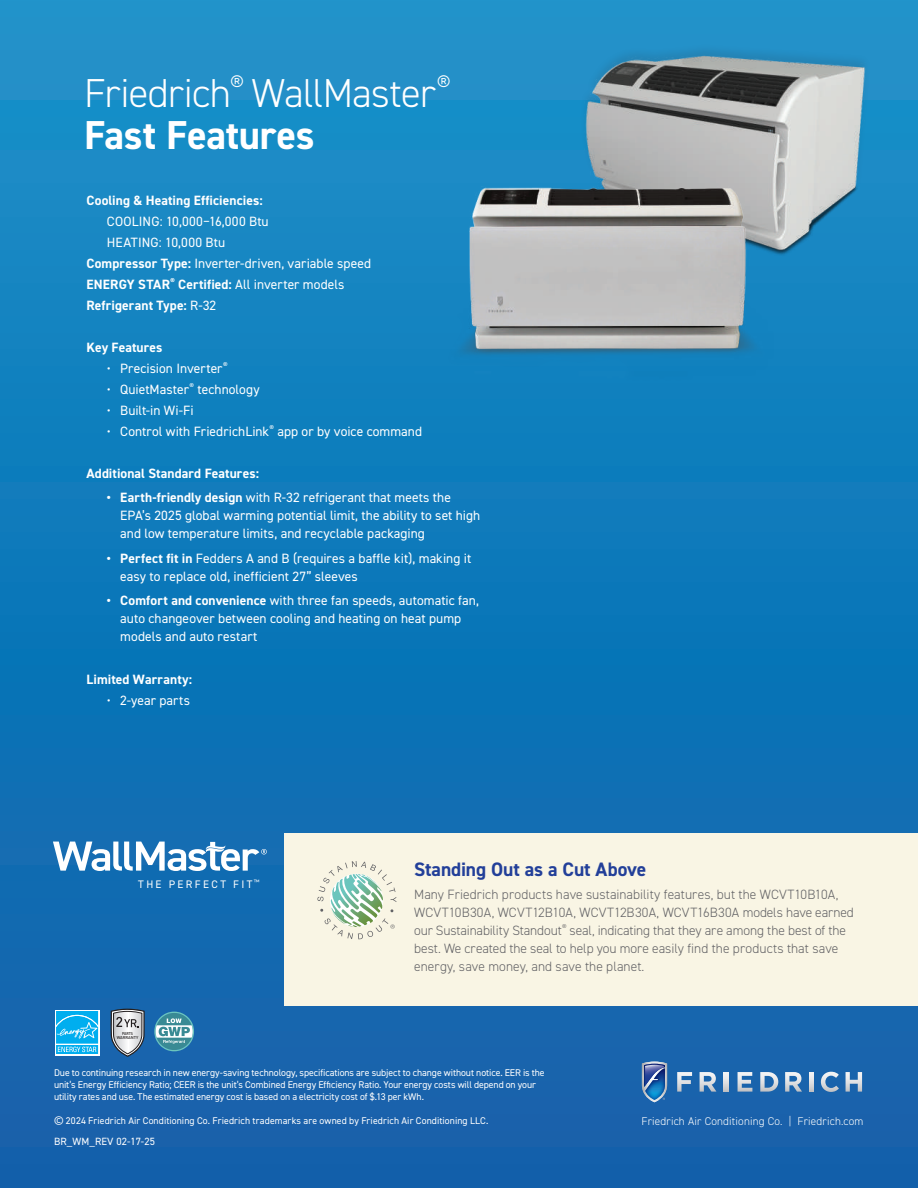
<style>
.page{position:relative;width:918px;height:1188px;background:#fff}
.page>*{position:absolute;margin:0;border:0;box-sizing:border-box;transform-origin:0 0}
.t1{font:300 40.5px/42px "DIN2014";letter-spacing:-.02em;color:#fff}
.t2{font:700 19.5px "DIN2014";letter-spacing:-.005em;color:#223f99}
.t3{font:13.5px/18px "DIN2014";color:#fff}
.t4{font:300 13.5px/18px "DIN2014";color:#636366}
.t5{font:700 13.5px "DIN2014";letter-spacing:.01em;color:#fff}
.t6{font:13.5px "DIN2014";letter-spacing:.02em;color:#fff}
.t7{font:300 11.25px "DIN2014";letter-spacing:.015em;color:#fff}
.t8{font:10.95px "DIN2014";letter-spacing:.22em;color:#fff}
.t9{font:10.5px "DIN2014";letter-spacing:.01em;color:#fff}
.t10{font:9.75px/12px "DIN2014";color:#fff}
.t11{font:500 4.2px/4.2px "DIN";color:#231f20;text-align:center;scale:.9 1}
.s1{font-weight:700}
.s2{font-weight:400}
</style>
<div class="page">
<div style="left:0;top:0;width:918px;height:1188px;background:linear-gradient(to bottom,#1792ca,#0f5ea9)"></div>
<svg style="left:677px;top:1072px;width:15px;height:20px"></svg>
<svg style="left:700px;top:1072px;width:16px;height:20px"></svg>
<svg style="left:724px;top:1072px;width:4px;height:20px"></svg>
<svg style="left:738px;top:1072px;width:14px;height:20px"></svg>
<svg style="left:760px;top:1072px;width:18px;height:20px"></svg>
<svg style="left:785px;top:1072px;width:17px;height:20px"></svg>
<svg style="left:810px;top:1072px;width:4px;height:20px"></svg>
<svg style="left:821px;top:1072px;width:18px;height:20px"></svg>
<svg style="left:846px;top:1072px;width:16px;height:20px"></svg>
<svg style="left:642px;top:1062px;width:25px;height:40px"></svg>
<svg style="left:110px;top:1009px;width:35px;height:48px"></svg>
<div style="left:55px;top:1010px;width:44px;height:35px;background:#fff"></div>
<svg style="left:55px;top:1011px;width:44px;height:44px;background:#3ac0f2"></svg>
<svg style="left:53px;top:842px;width:214px;height:29px"></svg>
<img style="left:533px;top:11px;width:364px;height:263px">
<img style="left:430px;top:147px;width:356px;height:245px">
<div style="left:284px;top:833px;width:634px;height:172px;background:#f9f5e4"></div>
<svg style="left:317px;top:861px;width:79px;height:78px"></svg>
<svg style="left:154px;top:1012px;width:40px;height:39px;background:#60a0b4"></svg>
<h1 class="t1" style="left:84px;top:72px;width:368px">Friedrich<sup>®</sup> WallMaster<sup>®<br></sup><span class="s1">Fast Features</span></h1>
<p class="t5" style="left:86px;top:191px;width:178px">Cooling &amp; Heating Efficiencies:</p>
<p class="t6" style="left:107px;top:213px;width:163px">COOLING: 10,000–16,000 Btu</p>
<p class="t3" style="left:107px;top:233px;width:120px">HEATING: 10,000 Btu</p>
<p class="t3" style="left:86px;top:254px;width:286px"><span class="s1">Compressor Type:</span> Inverter-driven, variable speed</p>
<p class="t5" style="left:86px;top:275px;width:260px">ENERGY STAR<sup>®</sup> Certified: <span class="s2">All inverter models</span></p>
<p class="t5" style="left:86px;top:296px;width:131px">Refrigerant Type: <span class="s2">R-32</span></p>
<p class="t5" style="left:86px;top:338px;width:78px">Key Features</p>
<p class="t3" style="left:107px;top:359px;width:122px">• Precision Inverter<sup>®</sup></p>
<p class="t3" style="left:107px;top:380px;width:154px">• QuietMaster<sup>®</sup> technology</p>
<p class="t3" style="left:107px;top:401px;width:88px">• Built-in Wi-Fi</p>
<p class="t3" style="left:107px;top:422px;width:317px">• Control with FriedrichLink<sup>®</sup> app or by voice command</p>
<p class="t5" style="left:86px;top:464px;width:174px">Additional Standard Features:</p>
<p class="t3" style="left:120px;top:488px;width:362px;text-indent:-14px"><span class="s1">• Earth-friendly design</span> with R-32 refrigerant that meets the<br>EPA’s 2025 global warming potential limit, the ability to set high and low temperature limits, and recyclable packaging</p>
<p class="t3" style="left:120px;top:549px;width:353px;text-indent:-14px"><span class="s1">• Perfect fit in</span> Fedders A and B (requires a baffle kit), making it easy to replace old, inefficient 27” sleeves</p>
<p class="t3" style="left:120px;top:592px;width:360px;text-indent:-14px"><span class="s1">• Comfort and convenience</span> with three fan speeds, automatic fan, auto changeover between cooling and heating on heat pump models and auto restart</p>
<p class="t5" style="left:86px;top:671px;width:107px">Limited Warranty:</p>
<p class="t3" style="left:107px;top:691px;width:85px">• 2-year parts</p>
<p class="t8" style="left:138px;top:877px;width:123px">THE PERFECT FIT<sup>™</sup></p>
<p class="t11" style="left:117px;top:1031px;width:26px">PARTS<br>WARRANTY</p>
<h2 class="t2" style="left:414px;top:857px;width:234px">Standing Out as a Cut Above</h2>
<p class="t4" style="left:414px;top:885px;width:441px">Many Friedrich products have sustainability features, but the WCVT10B10A, WCVT10B30A, WCVT12B10A, WCVT12B30A, WCVT16B30A models have earned our Sustainability Standout<sup>®</sup> seal, indicating that they are among the best of the best. We created the seal to help you more easily find the products that save energy, save money, and save the planet.</p>
<p class="t10" style="left:54px;top:1066px;width:492px">Due to continuing research in new energy-saving technology, specifications are subject to change without notice. EER is the unit’s Energy Efficiency Ratio; CEER is the unit’s Combined Energy Efficiency Ratio. Your energy costs will depend on your utility rates and use. The estimated energy cost is based on a electricity cost of $.13 per kWh.</p>
<p class="t10" style="left:54px;top:1114px;width:436px">© 2024 Friedrich Air Conditioning Co. Friedrich trademarks are owned by Friedrich Air Conditioning LLC.</p>
<p class="t9" style="left:54px;top:1135px;width:103px">BR_WM_REV 02-17-25</p>
<p class="t7" style="left:642px;top:1114px;width:223px">Friedrich Air Conditioning Co. | Friedrich.com</p>
</div>
